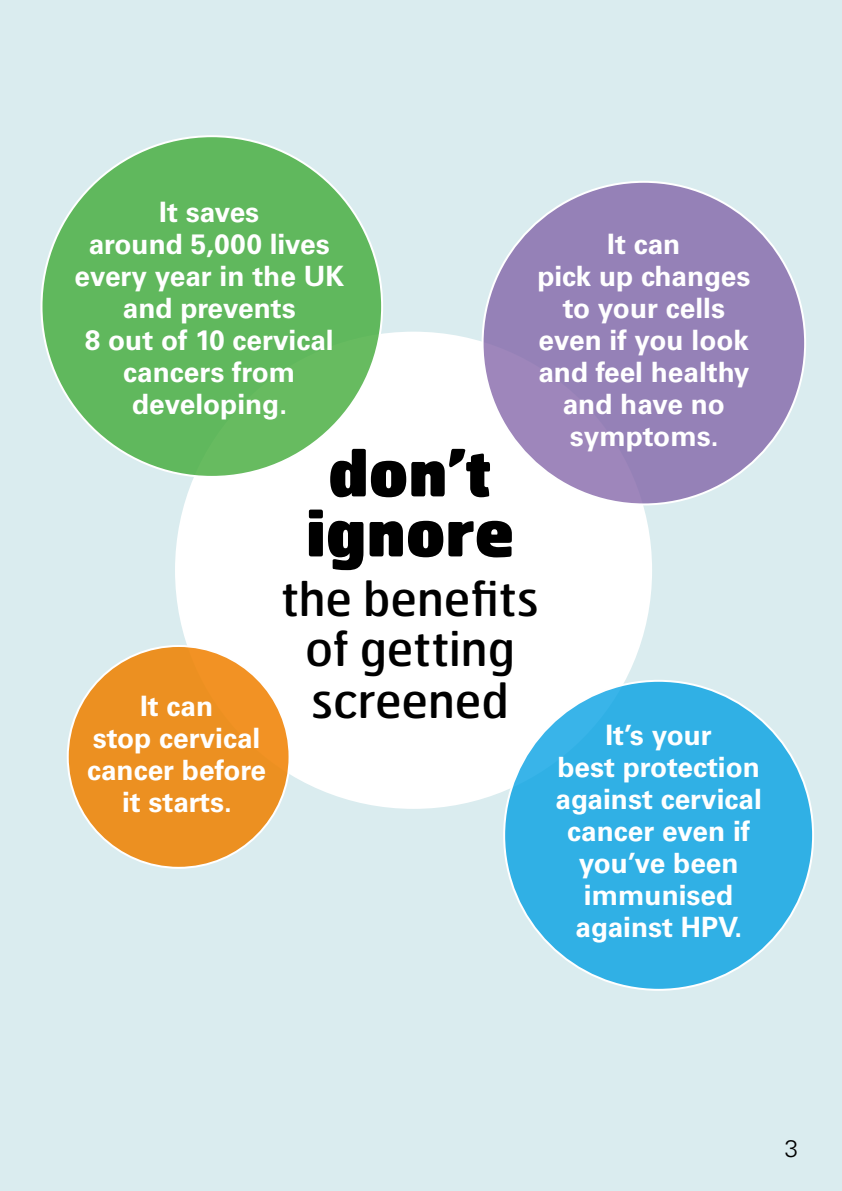
<style>
.page{position:relative;width:842px;height:1191px;background:#daecef}
.page>*{position:absolute;margin:0;border:0;box-sizing:border-box;transform-origin:0 0}
.benefits_head{font:900 64px/60px "Hermes";letter-spacing:-.005em;color:#000;text-align:center}
.benefits_head-2{font:48px/51px "Hermes";letter-spacing:-.005em;color:#000;text-align:center}
.benefits{font:700 28px/32px "Univers LT Std";color:#fff;text-align:center}
.BODY{font:300 24px "Univers LT Std";color:#000}
</style>
<div class="page">
<div style="left:175px;top:332px;width:477px;height:477px;background:#fff;border-radius:50%"></div>
<div style="left:42px;top:136px;width:340px;height:341px;background:#60b85d;border-radius:50%"></div>
<div style="left:483px;top:182px;width:322px;height:322px;background:#9581b7;border-radius:50%"></div>
<div style="left:504px;top:681px;width:309px;height:308px;background:#30b0e5;border-radius:50%"></div>
<div style="left:68px;top:646px;width:222px;height:222px;background:#ec9021;border-radius:50%"></div>
<p class="benefits" style="left:74px;top:196px;width:271px">It saves<br>around 5,000 lives every year in the UK and prevents<br>8 out of 10 cervical cancers from developing.</p>
<p class="benefits" style="left:537px;top:228px;width:215px">It can<br>pick up changes to your cells even if you look and feel healthy and have no symptoms.</p>
<p class="benefits_head" style="left:306px;top:440px;width:210px">don’t ignore</p>
<p class="benefits_head-2" style="left:281px;top:571px;width:259px">the benefits of getting screened</p>
<p class="benefits" style="left:87px;top:690px;width:181px">It can<br>stop cervical cancer before it starts.</p>
<p class="benefits" style="left:555px;top:719px;width:208px">It’s your<br>best protection against cervical cancer even if you’ve been immunised against HPV.</p>
<p class="BODY" style="left:785px;top:1134px;width:15px">3</p>
</div>
